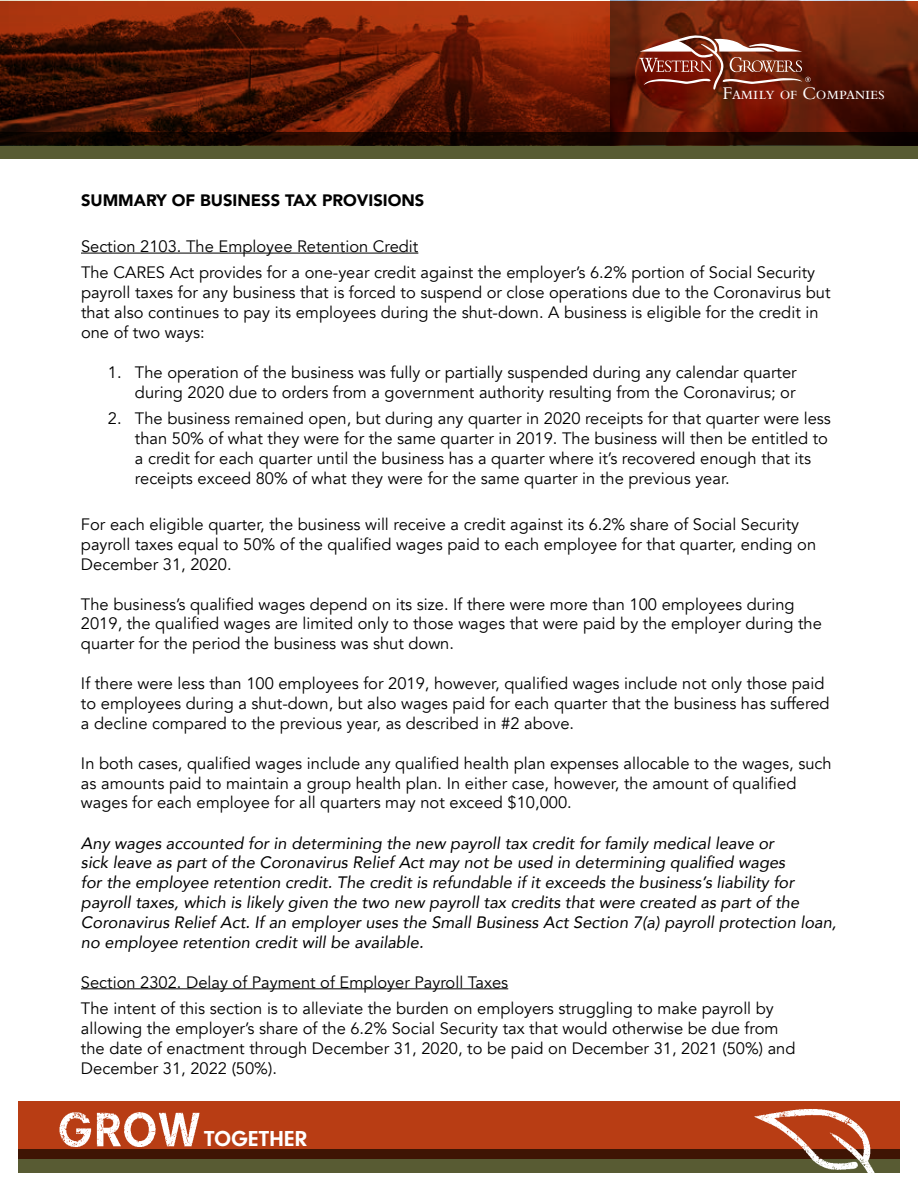
<style>
.page{position:relative;width:918px;height:1188px;background:#fff}
.page>*{position:absolute;margin:0;border:0;box-sizing:border-box;transform-origin:0 0}
.t1{font:700 22.5px "Neuzeit Gro";color:#fff}
.t2{font:18.75px "Bembo Std";letter-spacing:-.02em;color:#fff}
.t3{font:16.5px/19.8px "Avenir";color:#000}
.t4{font:italic 16.5px/19.8px "Avenir";color:#000}
.t5{font:900 16.5px "Avenir";color:#000}
</style>
<div class="page">
<svg style="left:0;top:1px;width:918px;height:131px;background:#691d07"></svg>
<svg style="left:0;top:132px;width:918px;height:26px;background:#372e18"></svg>
<svg style="left:639px;top:35px;width:172px;height:55px;background:#8f493a"></svg>
<div style="left:18px;top:1149px;width:882px;height:24px;background:#585b33"></div>
<svg style="left:18px;top:1102px;width:882px;height:57px;background:#9f3410"></svg>
<img style="left:57px;top:1109px;width:143px;height:40px">
<img style="left:745px;top:1101px;width:137px;height:72px">
<hr style="left:81px;top:253px;width:337px;height:1px;background:#000">
<hr style="left:81px;top:988px;width:427px;height:1px;background:#000">
<p class="t2" style="left:723px;top:83px;width:164px">Family of Companies</p>
<p class="t5" style="left:81px;top:186px;width:345px">SUMMARY OF BUSINESS TAX PROVISIONS</p>
<p class="t3" style="left:81px;top:233px;width:736px;line-height:26.5px">Section 2103. The Employee Retention Credit<br>The CARES Act provides for a one-year credit against the employer’s 6.2% portion of Social Security</p>
<p class="t3" style="left:81px;top:283px;width:751px">payroll taxes for any business that is forced to suspend or close operations due to the Coronavirus but that also continues to pay its employees during the shut-down. A business is eligible for the credit in one of two ways:</p>
<p class="t3" style="left:108px;top:363px;width:690px;text-align:right">1. The operation of the business was fully or partially suspended during any calendar quarter during 2020 due to orders from a government authority resulting from the Coronavirus; or</p>
<p class="t3" style="left:135px;top:409px;width:698px;text-indent:-27px">2. The business remained open, but during any quarter in 2020 receipts for that quarter were less than 50% of what they were for the same quarter in 2019. The business will then be entitled to a credit for each quarter until the business has a quarter where it’s recovered enough that its receipts exceed 80% of what they were for the same quarter in the previous year.</p>
<p class="t3" style="left:81px;top:515px;width:737px">For each eligible quarter, the business will receive a credit against its 6.2% share of Social Security payroll taxes equal to 50% of the qualified wages paid to each employee for that quarter, ending on<br>December 31, 2020.</p>
<p class="t3" style="left:81px;top:594px;width:742px">The business’s qualified wages depend on its size. If there were more than 100 employees during<br>2019, the qualified wages are limited only to those wages that were paid by the employer during the quarter for the period the business was shut down.</p>
<p class="t3" style="left:81px;top:674px;width:750px">If there were less than 100 employees for 2019, however, qualified wages include not only those paid to employees during a shut-down, but also wages paid for each quarter that the business has suffered a decline compared to the previous year, as described in #2 above.</p>
<p class="t3" style="left:81px;top:754px;width:752px">In both cases, qualified wages include any qualified health plan expenses allocable to the wages, such as amounts paid to maintain a group health plan. In either case, however, the amount of qualified wages for each employee for all quarters may not exceed $10,000.</p>
<p class="t4" style="left:81px;top:833px;width:757px">Any wages accounted for in determining the new payroll tax credit for family medical leave or<br>sick leave as part of the Coronavirus Relief Act may not be used in determining qualified wages<br>for the employee retention credit. The credit is refundable if it exceeds the business’s liability for payroll taxes, which is likely given the two new payroll tax credits that were created as part of the Coronavirus Relief Act. If an employer uses the Small Business Act Section 7(a) payroll protection loan, no employee retention credit will be available.</p>
<p class="t3" style="left:81px;top:969px;width:694px;line-height:26.5px">Section 2302. Delay of Payment of Employer Payroll Taxes<br>The intent of this section is to alleviate the burden on employers struggling to make payroll by</p>
<p class="t3" style="left:81px;top:1019px;width:716px">allowing the employer’s share of the 6.2% Social Security tax that would otherwise be due from the date of enactment through December 31, 2020, to be paid on December 31, 2021 (50%) and<br>December 31, 2022 (50%).</p>
<h1 class="t1" style="left:204px;top:1126px;width:105px">TOGETHER</h1>
</div>
